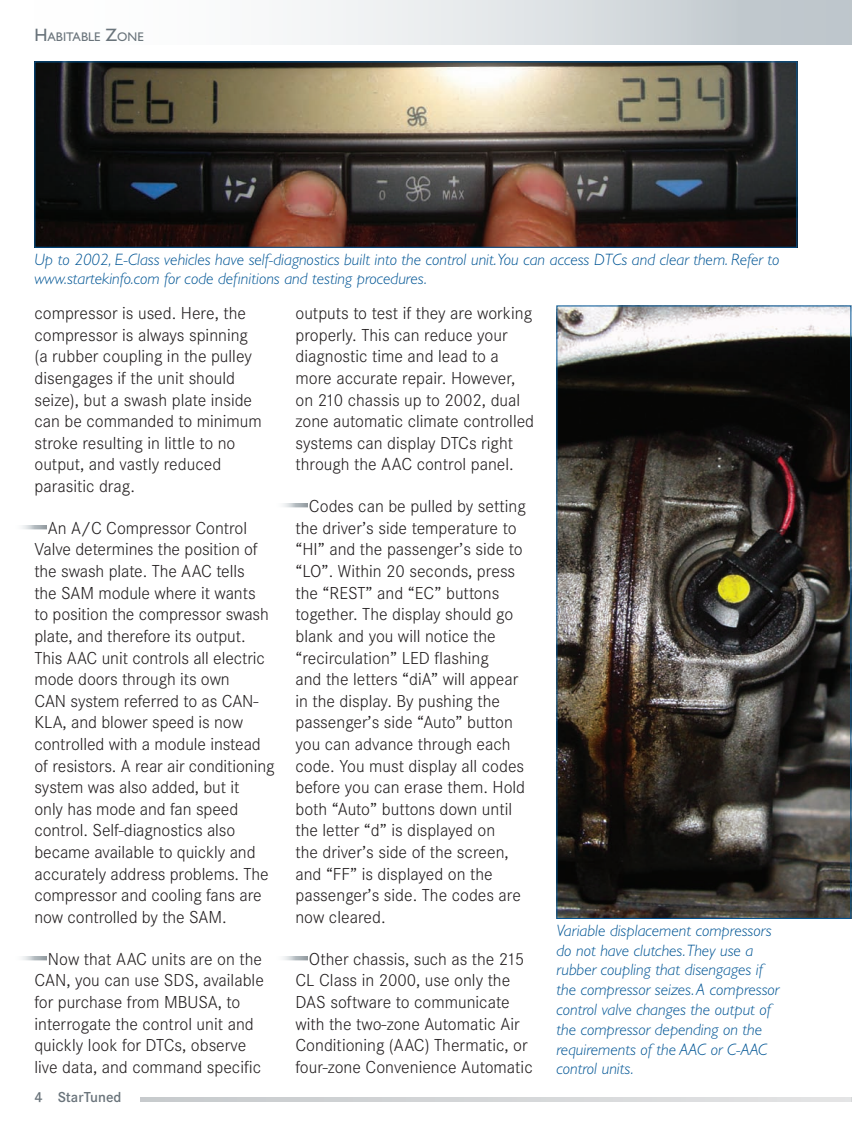
<style>
.page{position:relative;width:852px;height:1136px;background:#fff}
.page>*{position:absolute;margin:0;border:0;box-sizing:border-box;transform-origin:0 0}
.t1{font:300 18px/21.6px "Corporate S";color:#231f20}
.t2{font:italic 300 16.5px/19.8px "Gill Sans";color:#005595}
.t3{font:600 15px "Corporate S";color:#6a747b}
.t4{font:12.6px "Gill Sans";color:#6a747b}
.s1{font-size:18px}
</style>
<div class="page">
<div style="left:0;top:0;width:851px;height:44px;background:linear-gradient(to right,#fff,#bfc7cd)"></div>
<svg style="left:141px;top:1097px;width:710px;height:4px;background:#d4d6d8"></svg>
<hr style="left:851px;top:0;width:1px;height:44px;background:#bec6cb">
<img style="left:558px;top:307px;width:291px;height:609px">
<img style="left:36px;top:63px;width:759px;height:183px">
<div style="left:34px;top:61px;width:763px;height:187px;border:1px solid #005595"></div>
<svg style="left:22px;top:525px;width:24px;height:4px"></svg>
<svg style="left:22px;top:956px;width:24px;height:4px"></svg>
<svg style="left:283px;top:503px;width:24px;height:4px"></svg>
<svg style="left:283px;top:956px;width:24px;height:4px"></svg>
<p class="t4" style="left:34px;top:29px;width:111px"><span class="s1">H</span>ABITABLE <span class="s1">Z</span>ONE</p>
<p class="t2" style="left:34px;top:249px;width:746px">Up to 2002, E-Class vehicles have self-diagnostics built into the control unit.You can access DTCs and clear them. Refer to www.startekinfo.com for code definitions and testing procedures.</p>
<p class="t1" style="left:34px;top:302px;width:229px">compressor is used. Here, the compressor is always spinning (a rubber coupling in the pulley disengages if the unit should seize), but a swash plate inside can be commanded to minimum stroke resulting in little to no output, and vastly reduced parasitic drag.</p>
<p class="t1" style="left:34px;top:517px;width:242px;text-indent:14px">An A/C Compressor Control<br>Valve determines the position of the swash plate. The AAC tells<br>the SAM module where it wants<br>to position the compressor swash plate, and therefore its output.<br>This AAC unit controls all electric mode doors through its own<br>CAN system referred to as CAN-<br>KLA, and blower speed is now controlled with a module instead of resistors. A rear air conditioning system was also added, but it<br>only has mode and fan speed control. Self-diagnostics also became available to quickly and accurately address problems. The compressor and cooling fans are now controlled by the SAM.</p>
<p class="t1" style="left:34px;top:948px;width:231px;text-indent:14px">Now that AAC units are on the<br>CAN, you can use SDS, available for purchase from MBUSA, to interrogate the control unit and quickly look for DTCs, observe live data, and command specific</p>
<p class="t3" style="left:34px;top:1088px;width:89px">4 StarTuned</p>
<p class="t1" style="left:295px;top:302px;width:240px">outputs to test if they are working properly. This can reduce your diagnostic time and lead to a more accurate repair. However, on 210 chassis up to 2002, dual zone automatic climate controlled systems can display DTCs right through the AAC control panel.</p>
<p class="t1" style="left:295px;top:496px;width:232px;text-indent:14px">Codes can be pulled by setting the driver’s side temperature to “HI” and the passenger’s side to “LO”. Within 20 seconds, press the “REST” and “EC” buttons together. The display should go blank and you will notice the “recirculation” LED flashing<br>and the letters “diA” will appear in the display. By pushing the passenger’s side “Auto” button you can advance through each code. You must display all codes before you can erase them. Hold both “Auto” buttons down until the letter “d” is displayed on<br>the driver’s side of the screen, and “FF” is displayed on the passenger’s side. The codes are now cleared.</p>
<p class="t1" style="left:295px;top:948px;width:239px;text-indent:14px">Other chassis, such as the 215<br>CL Class in 2000, use only the<br>DAS software to communicate with the two-zone Automatic Air<br>Conditioning (AAC) Thermatic, or four-zone Convenience Automatic</p>
<p class="t2" style="left:556px;top:920px;width:224px">Variable displacement compressors do not have clutches. They use a rubber coupling that disengages if the compressor seizes. A compressor control valve changes the output of the compressor depending on the requirements of the AAC or C-AAC control units.</p>
</div>
